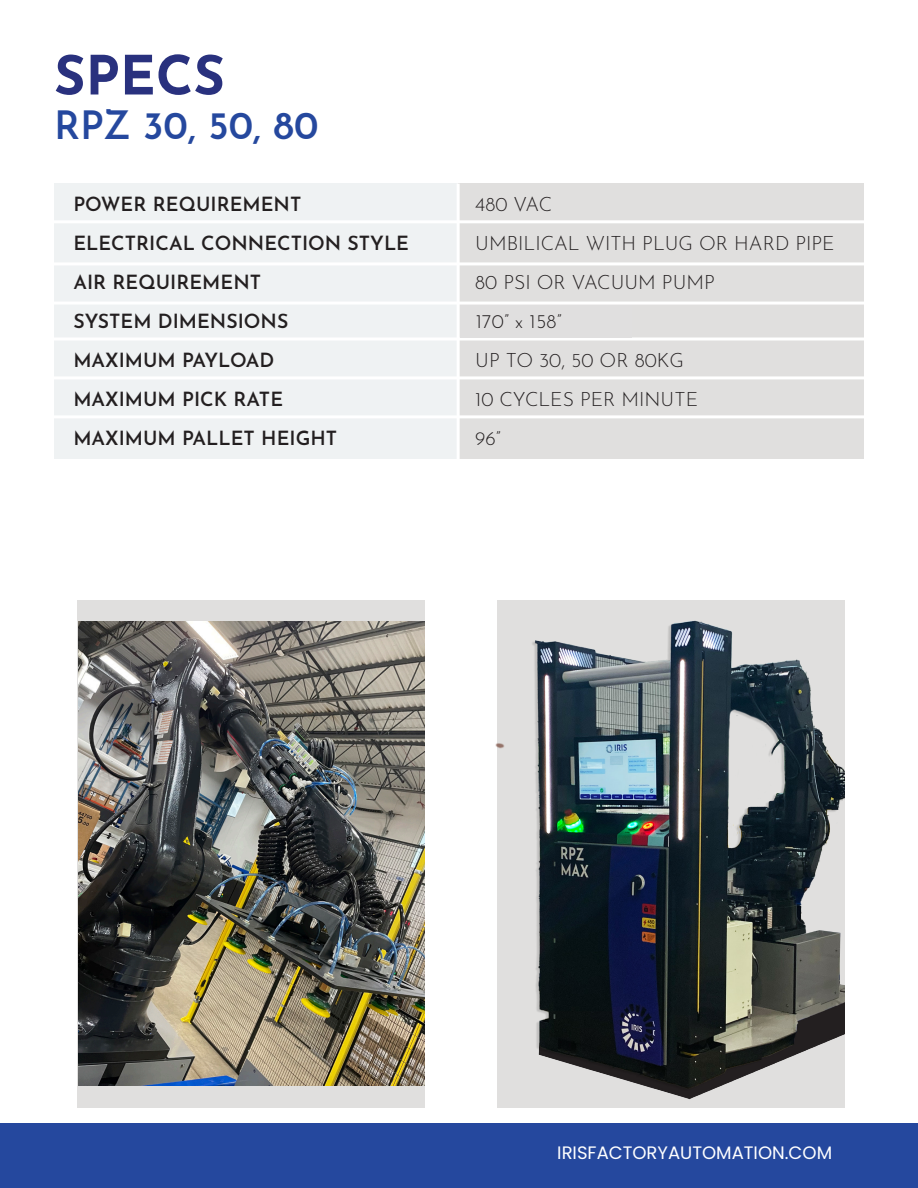
<style>
.page{position:relative;width:918px;height:1188px;background:#fff}
.page>*{position:absolute;margin:0;border:0;box-sizing:border-box;transform-origin:0 0}
.t1{font:700 54px "Josefin Sans";color:#29317e}
.t2{font:600 39px "Josefin Sans";color:#25489e}
.t3{font:600 19.5px/39px "Josefin Sans";color:#231f20}
.t4{font:300 19.5px "Josefin Sans";color:#231f20}
.t5{font:100 19.5px "Josefin Sans";letter-spacing:.01em;color:#231f20}
.t6{font:18px "Poppins";color:#fff}
</style>
<div class="page">
<div style="left:78px;top:600px;width:347px;height:508px;background:#e0dfde"></div>
<div style="left:54px;top:184px;width:406px;height:275px;background:#eff2f3"></div>
<div style="left:458px;top:184px;width:406px;height:275px;background:#e0dfde"></div>
<hr style="left:54px;top:220px;width:810px;height:3px;background:#fff">
<hr style="left:54px;top:262px;width:810px;height:3px;background:#fff">
<hr style="left:54px;top:302px;width:810px;height:3px;background:#fff">
<hr style="left:54px;top:338px;width:810px;height:2px;background:#fff">
<hr style="left:54px;top:376px;width:810px;height:3px;background:#fff">
<hr style="left:54px;top:415px;width:810px;height:3px;background:#fff">
<hr style="left:457px;top:184px;width:3px;height:275px;background:#fff">
<img style="left:495px;top:600px;width:350px;height:508px">
<img style="left:78px;top:621px;width:346px;height:465px">
<div style="left:0;top:1123px;width:918px;height:65px;background:#25489e"></div>
<h1 class="t1" style="left:54px;top:27px;width:172px">SPECS</h1>
<h2 class="t2" style="left:54px;top:92px;width:266px">RPZ 30, 50, 80</h2>
<p class="t3" style="left:73px;top:182px;width:337px">POWER REQUIREMENT<br>ELECTRICAL CONNECTION STYLE<br>AIR REQUIREMENT<br>SYSTEM DIMENSIONS<br>MAXIMUM PAYLOAD<br>MAXIMUM PICK RATE<br>MAXIMUM PALLET HEIGHT</p>
<p class="t4" style="left:475px;top:189px;width:78px">480 VAC</p>
<p class="t4" style="left:475px;top:228px;width:361px">UMBILICAL WITH PLUG OR HARD PIPE</p>
<p class="t4" style="left:475px;top:267px;width:241px">80 PSI OR VACUUM PUMP</p>
<p class="t4" style="left:481px;top:306px;width:86px">5 X 120”</p>
<p class="t4" style="left:475px;top:345px;width:210px">UP TO 30, 50 OR 80KG</p>
<p class="t4" style="left:475px;top:384px;width:224px">10 CYCLES PER MINUTE</p>
<p class="t4" style="left:475px;top:423px;width:27px">96”</p>
<p class="t5" style="left:476px;top:306px;width:87px">170” x 158”</p>
<p class="t6" style="left:557px;top:1142px;width:276px">IRISFACTORYAUTOMATION.COM</p>
</div>
